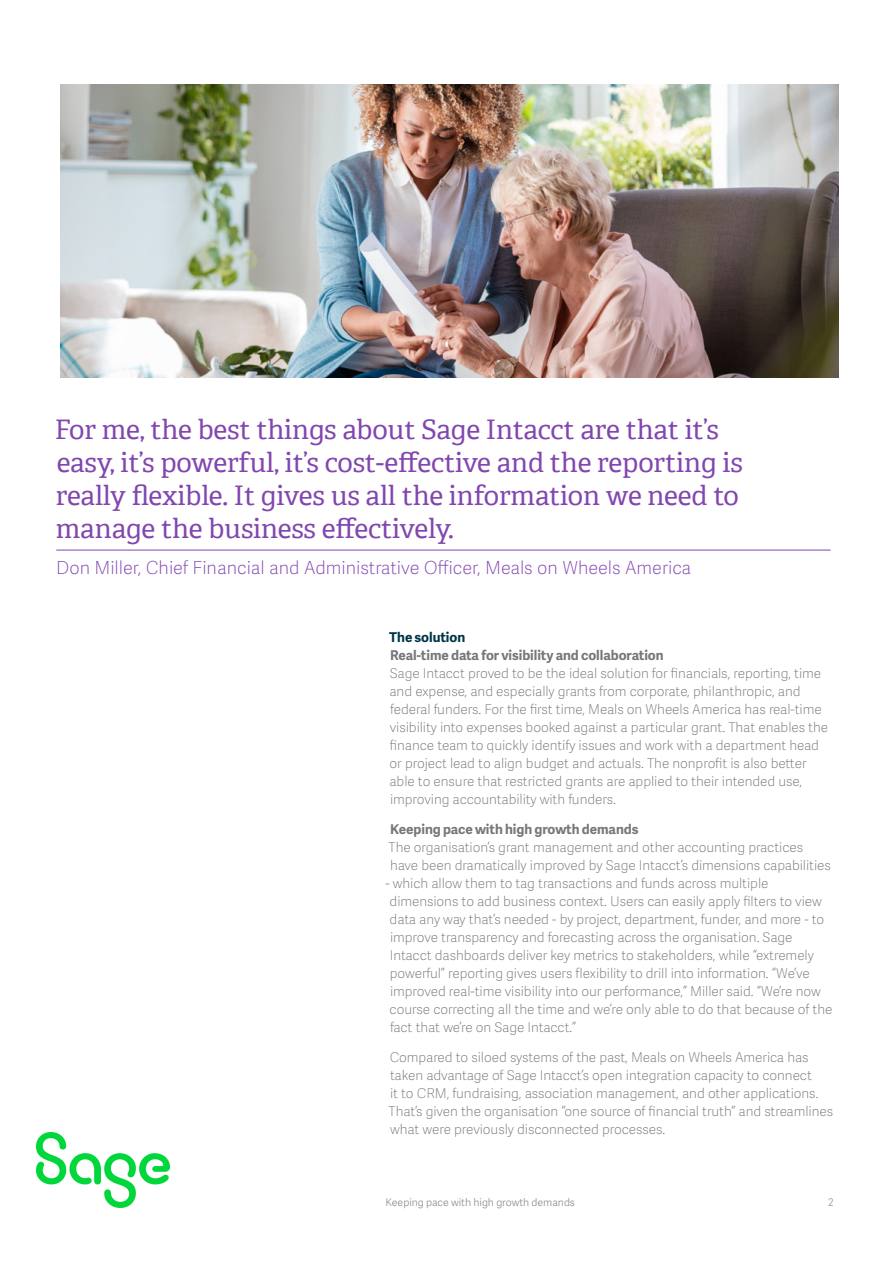
<style>
.page{position:relative;width:893px;height:1263px;background:#fff}
.page>*{position:absolute;margin:0;border:0;box-sizing:border-box;transform-origin:0 0}
.Pull_Quote_2{font:27px/33px "Adelle SAGE";letter-spacing:-.005em;color:#8246af}
.Plum_Attribution{font:18px "Adelle Sans SAGE Th";color:#8246af}
.Body_Copy{font:13.5px/18px "Adelle Sans SAGE Th";letter-spacing:-.005em;color:#75787b}
.Body_Bold_SubHead{font:700 13.5px "Adelle Sans SAGE";letter-spacing:-.005em;color:#003349}
.Running_Footer_Text{font:10.5px "Adelle Sans SAGE Lt";letter-spacing:-.005em;color:#888b8d}
.s1{font-family:"Adelle Sans SAGE";font-weight:700}
</style>
<div class="page">
<hr style="left:56px;top:550px;width:774px;height:1px;background:#8246af">
<img style="left:61px;top:84px;width:777px;height:294px">
<img style="left:36px;top:1133px;width:134px;height:75px">
<p class="Pull_Quote_2" style="left:55px;top:412px;width:689px">For me, the best things about Sage Intacct are that it’s easy, it’s powerful, it’s cost-effective and the reporting is really flexible. It gives us all the information we need to manage the business effectively.</p>
<p class="Plum_Attribution" style="left:56px;top:555px;width:636px">Don Miller, Chief Financial and Administrative Officer, Meals on Wheels America</p>
<p class="Body_Bold_SubHead" style="left:389px;top:627px;width:77px">The solution</p>
<p class="Body_Copy" style="left:389px;top:646px;width:440px"><span class="s1">Real-time data for visibility and collaboration<br></span>Sage Intacct proved to be the ideal solution for financials, reporting, time and expense, and especially grants from corporate, philanthropic, and federal funders. For the first time, Meals on Wheels America has real-time visibility into expenses booked against a particular grant. That enables the finance team to quickly identify issues and work with a department head or project lead to align budget and actuals. The nonprofit is also better able to ensure that restricted grants are applied to their intended use, improving accountability with funders.</p>
<p class="Body_Copy" style="left:388px;top:820px;width:444px"><span class="s1">Keeping pace with high growth demands<br></span>The organisation’s grant management and other accounting practices have been dramatically improved by Sage Intacct’s dimensions capabilities</p>
<p class="Body_Copy" style="left:389px;top:874px;width:444px;text-indent:-4px">- which allow them to tag transactions and funds across multiple dimensions to add business context. Users can easily apply filters to view data any way that’s needed - by project, department, funder, and more - to improve transparency and forecasting across the organisation. Sage Intacct dashboards deliver key metrics to stakeholders, while “extremely powerful” reporting gives users flexibility to drill into information. “We’ve improved real-time visibility into our performance,” Miller said. “We’re now course correcting all the time and we’re only able to do that because of the fact that we’re on Sage Intacct.”</p>
<p class="Body_Copy" style="left:388px;top:1048px;width:446px">Compared to siloed systems of the past, Meals on Wheels America has taken advantage of Sage Intacct’s open integration capacity to connect<br>it to CRM, fundraising, association management, and other applications.<br>That’s given the organisation “one source of financial truth” and streamlines what were previously disconnected processes.</p>
<p class="Running_Footer_Text" style="left:385px;top:1195px;width:191px">Keeping pace with high growth demands</p>
<p class="Running_Footer_Text" style="left:828px;top:1195px;width:7px">2</p>
</div>
